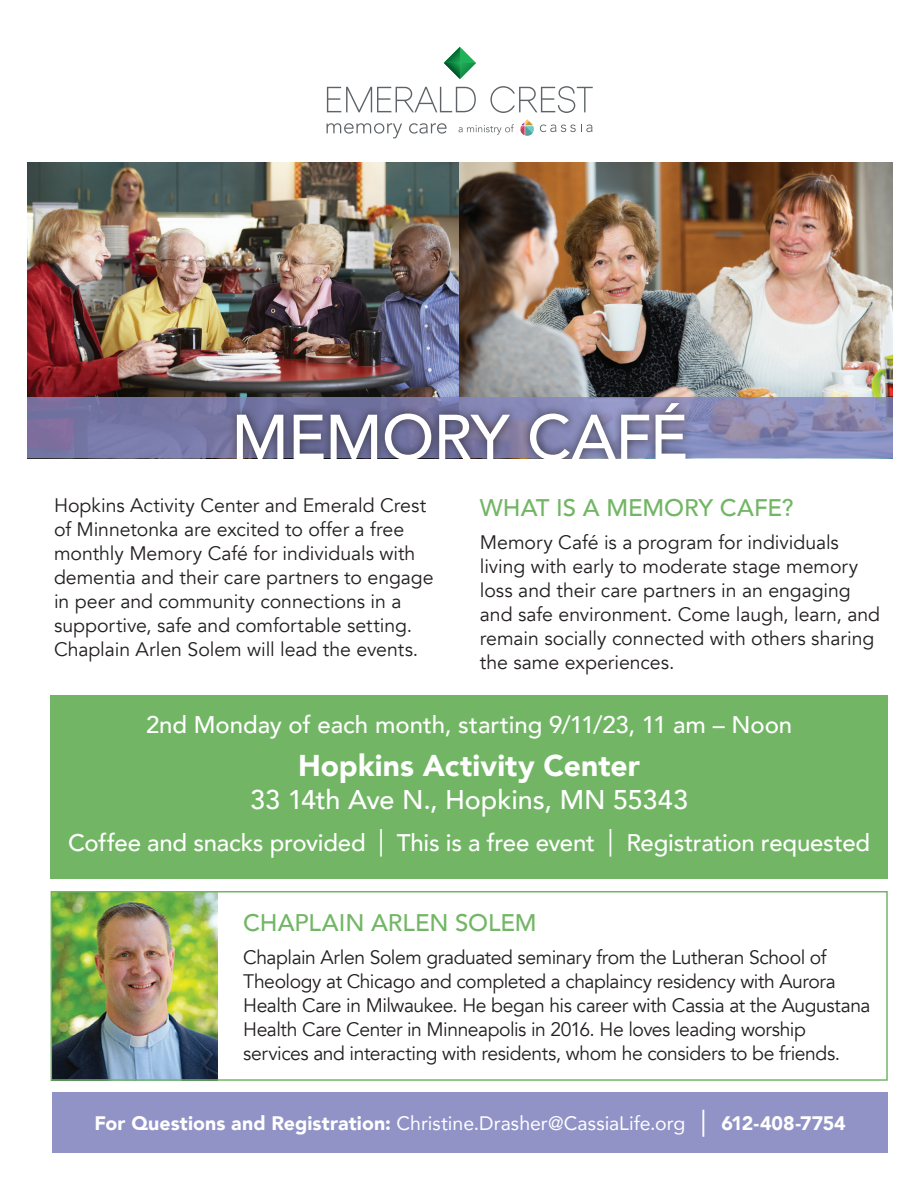
<style>
.page{position:relative;width:918px;height:1188px;background:#fff}
.page>*{position:absolute;margin:0;border:0;box-sizing:border-box;transform-origin:0 0}
.t1{font:500 63px "Avenir";letter-spacing:-.01em;color:#fff}
.t2{font:900 30px "Avenir";letter-spacing:.005em;color:#fff}
.t3{font:500 27px "Avenir";letter-spacing:-.005em;color:#fff}
.t4{font:500 24px "Avenir";letter-spacing:-.01em;color:#fff}
.t5{font:500 24px "Avenir";letter-spacing:-.005em;color:#72b665}
.t6{font:19.5px/24px "Avenir";letter-spacing:-.005em;color:#231f20}
.t7{font:19.5px/24px "Avenir";letter-spacing:-.025em;color:#231f20}
.t8{font:900 19.5px "Avenir";letter-spacing:.005em;color:#fff}
.s1{font-size:36px}
.s2{font-weight:400}
.s3{font-weight:400;font-size:27px}
</style>
<div class="page">
<img style="left:27px;top:162px;width:433px;height:236px">
<img style="left:460px;top:162px;width:432px;height:236px">
<img style="left:54px;top:894px;width:164px;height:184px">
<svg style="left:459px;top:124px;width:55px;height:11px"></svg>
<svg style="left:540px;top:125px;width:52px;height:7px"></svg>
<svg style="left:520px;top:119px;width:14px;height:17px"></svg>
<svg style="left:327px;top:87px;width:149px;height:25px"></svg>
<svg style="left:490px;top:86px;width:103px;height:27px"></svg>
<svg style="left:444px;top:47px;width:32px;height:32px"></svg>
<svg style="left:326px;top:123px;width:76px;height:15px"></svg>
<svg style="left:409px;top:123px;width:38px;height:11px"></svg>
<svg style="left:27px;top:398px;width:865px;height:60px;background:#8181ad"></svg>
<div style="left:227px;top:394px;width:468px;height:76px;background:#231f20;opacity:.75"></div>
<div style="left:51px;top:695px;width:837px;height:183px;background:#72b665"></div>
<div style="left:52px;top:1092px;width:836px;height:61px;background:#9193c7"></div>
<div style="left:51px;top:891px;width:837px;height:190px;border:2px solid #72b665"></div>
<div style="left:28px;top:459px;width:869px;height:11px;background:#fff"></div>
<h1 class="t1" style="left:232px;top:383px;width:458px">MEMORY CAFÉ</h1>
<p class="t6" style="left:54px;top:493px;width:381px">Hopkins Activity Center and Emerald Crest of Minnetonka are excited to offer a free monthly Memory Café for individuals with dementia and their care partners to engage in peer and community connections in a supportive, safe and comfortable setting.<br>Chaplain Arlen Solem will lead the events.</p>
<p class="t5" style="left:480px;top:487px;width:315px">WHAT IS A MEMORY CAFE?</p>
<p class="t6" style="left:480px;top:531px;width:402px">Memory Café is a program for individuals living with early to moderate stage memory loss and their care partners in an engaging and safe environment. Come laugh, learn, and remain socially connected with others sharing the same experiences.</p>
<p class="t4" style="left:146px;top:704px;width:648px">2nd Monday of each month, starting 9/11/23, 11 am – Noon</p>
<h2 class="t2" style="left:298px;top:740px;width:344px">Hopkins Activity Center</h2>
<h3 class="t3" style="left:250px;top:777px;width:439px">33 14th Ave N., Hopkins, MN 55343</h3>
<p class="t4" style="left:68px;top:822px;width:804px">Coffee and snacks provided <span class="s1">|</span> This is a free event <span class="s1">|</span> Registration requested</p>
<p class="t5" style="left:243px;top:902px;width:295px">CHAPLAIN ARLEN SOLEM</p>
<p class="t7" style="left:243px;top:946px;width:629px">Chaplain Arlen Solem graduated seminary from the Lutheran School of Theology at Chicago and completed a chaplaincy residency with Aurora Health Care in Milwaukee. He began his career with Cassia at the Augustana Health Care Center in Minneapolis in 2016. He loves leading worship services and interacting with residents, whom he considers to be friends.</p>
<p class="t8" style="left:94px;top:1107px;width:753px">For Questions and Registration: <span class="s2">Christine.Drasher@CassiaLife.org</span> <span class="s3">|</span> 612-408-7754</p>
</div>
